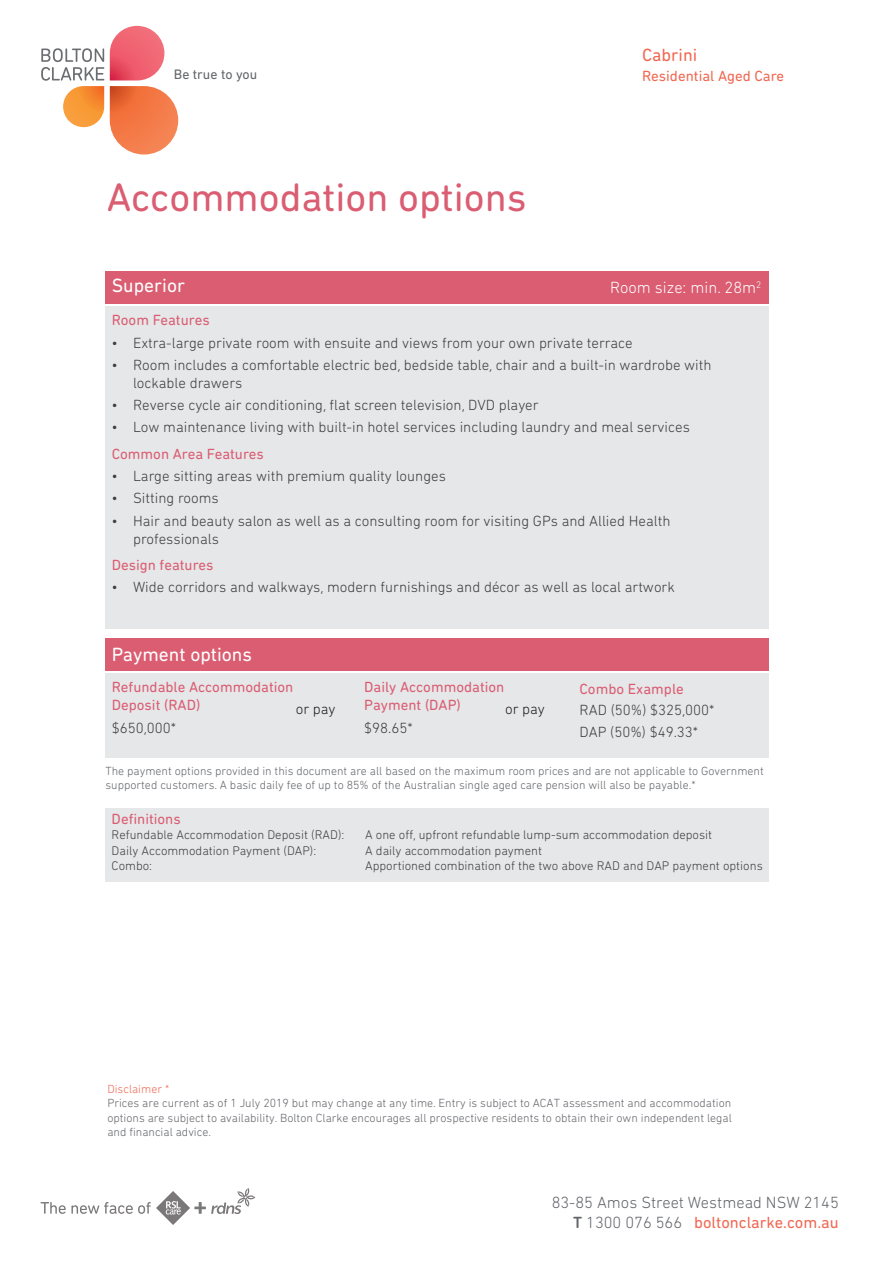
<style>
.page{position:relative;width:893px;height:1263px;background:#fff}
.page>*{position:absolute;margin:0;border:0;box-sizing:border-box;transform-origin:0 0}
.t1{font:40.5px "DIN Next Rounded LT Pro";color:#da5d72}
.t2{font:19.5px "DIN Next Rounded LT Pro";color:#fff}
.t3{font:18px "DIN Next Rounded LT Pro";color:#f06852}
.t4{font:300 16.5px/19.8px "DIN Next Rounded LT Pro";color:#63656a;text-align:right}
.t5{font:300 16.5px "DIN Next Rounded LT Pro";color:#fff}
.t6{font:300 15px/18px "DIN Next Rounded LT Pro";color:#3e3e3f}
.t7{font:15px/18px "DIN Next Rounded LT Pro";color:#da5d72}
.t8{font:15px "DIN Next Rounded LT Pro";color:#f06852}
.t9{font:300 15px "DIN Next Rounded LT Pro";color:#231f20}
.t10{font:13.95px "DIN Next Rounded LT Pro";color:#63656a}
.t11{font:300 12.75px/15.3px "DIN Next Rounded LT Pro";color:#3e3e3f}
.t12{font:300 12px/14.4px "DIN Next Rounded LT Pro";color:#63656a;text-align:justify}
.t13{font:300 12px "DIN Next Rounded LT Pro";color:#f06852}
.s1{font-weight:500}
.s2{font-weight:400;color:#f06852}
</style>
<div class="page">
<svg style="left:110px;top:86px;width:68px;height:69px"></svg>
<svg style="left:110px;top:26px;width:54px;height:54px;background:#f07684"></svg>
<svg style="left:41px;top:48px;width:63px;height:79px"></svg>
<svg style="left:40px;top:1188px;width:215px;height:37px"></svg>
<div style="left:106px;top:306px;width:663px;height:323px;background:#e6e7e9"></div>
<div style="left:106px;top:271px;width:663px;height:32px;background:#da5d72"></div>
<div style="left:106px;top:673px;width:663px;height:85px;background:#e6e7e9"></div>
<div style="left:106px;top:638px;width:663px;height:32px;background:#da5d72"></div>
<div style="left:106px;top:808px;width:663px;height:73px;background:#e6e7e9"></div>
<p class="t10" style="left:174px;top:67px;width:85px">Be true to you</p>
<h1 class="t1" style="left:107px;top:174px;width:421px">Accommodation options</h1>
<p class="t3" style="left:642px;top:45px;width:57px">Cabrini</p>
<p class="t8" style="left:642px;top:67px;width:144px">Residential Aged Care</p>
<h2 class="t2" style="left:112px;top:274px;width:75px">Superior</h2>
<p class="t5" style="left:610px;top:278px;width:153px">Room size: min. 28m<sup>2</sup></p>
<p class="t7" style="left:112px;top:311px;width:99px">Room Features</p>
<p class="t6" style="left:112px;top:333px;width:522px">• Extra-large private room with ensuite and views from your own private terrace</p>
<p class="t6" style="left:133px;top:356px;width:580px;text-indent:-21px">• Room includes a comfortable electric bed, bedside table, chair and a built-in wardrobe with lockable drawers</p>
<p class="t6" style="left:112px;top:396px;width:428px">• Reverse cycle air conditioning, flat screen television, DVD player</p>
<p class="t6" style="left:112px;top:418px;width:580px">• Low maintenance living with built-in hotel services including laundry and meal services</p>
<p class="t7" style="left:112px;top:445px;width:154px">Common Area Features</p>
<p class="t6" style="left:112px;top:467px;width:336px">• Large sitting areas with premium quality lounges</p>
<p class="t6" style="left:112px;top:489px;width:109px">• Sitting rooms</p>
<p class="t6" style="left:133px;top:511px;width:539px;text-indent:-21px">• Hair and beauty salon as well as a consulting room for visiting GPs and Allied Health professionals</p>
<p class="t7" style="left:112px;top:556px;width:103px">Design features</p>
<p class="t6" style="left:112px;top:578px;width:565px">• Wide corridors and walkways, modern furnishings and décor as well as local artwork</p>
<h2 class="t2" style="left:112px;top:643px;width:142px">Payment options</h2>
<p class="t7" style="left:112px;top:678px;width:183px">Refundable Accommodation<br>Deposit (RAD)</p>
<p class="t6" style="left:112px;top:718px;width:66px">$650,000*</p>
<p class="t7" style="left:364px;top:678px;width:142px">Daily Accommodation<br>Payment (DAP)</p>
<p class="t6" style="left:364px;top:718px;width:50px">$98.65*</p>
<p class="t9" style="left:296px;top:701px;width:41px">or pay</p>
<p class="t9" style="left:505px;top:701px;width:41px">or pay</p>
<p class="t7" style="left:579px;top:679px;width:106px">Combo Example</p>
<p class="t6" style="left:579px;top:700px;width:136px;line-height:21.1px">RAD (50%) $325,000*<br>DAP (50%) $49.33*</p>
<p class="t12" style="left:106px;top:763px;width:660px">The payment options provided in this document are all based on the maximum room prices and are not applicable to Government supported customers. A basic daily fee of up to 85% of the Australian single aged care pension will also be payable.*</p>
<p class="t7" style="left:112px;top:810px;width:71px">Definitions</p>
<p class="t11" style="left:112px;top:827px;width:234px">Refundable Accommodation Deposit (RAD):<br>Daily Accommodation Payment (DAP):<br>Combo:</p>
<p class="t11" style="left:365px;top:827px;width:399px">A one off, upfront refundable lump-sum accommodation deposit<br>A daily accommodation payment<br>Apportioned combination of the two above RAD and DAP payment options</p>
<p class="t13" style="left:107px;top:1082px;width:63px">Disclaimer *</p>
<p class="t12" style="left:107px;top:1096px;width:626px">Prices are current as of 1 July 2019 but may change at any time. Entry is subject to ACAT assessment and accommodation options are subject to availability. Bolton Clarke encourages all prospective residents to obtain their own independent legal and financial advice.</p>
<p class="t4" style="left:552px;top:1192px;width:288px">83-85 Amos Street Westmead NSW 2145<br><span class="s1">T</span> 1300 076 566 <span class="s2">boltonclarke.com.au</span></p>
</div>
